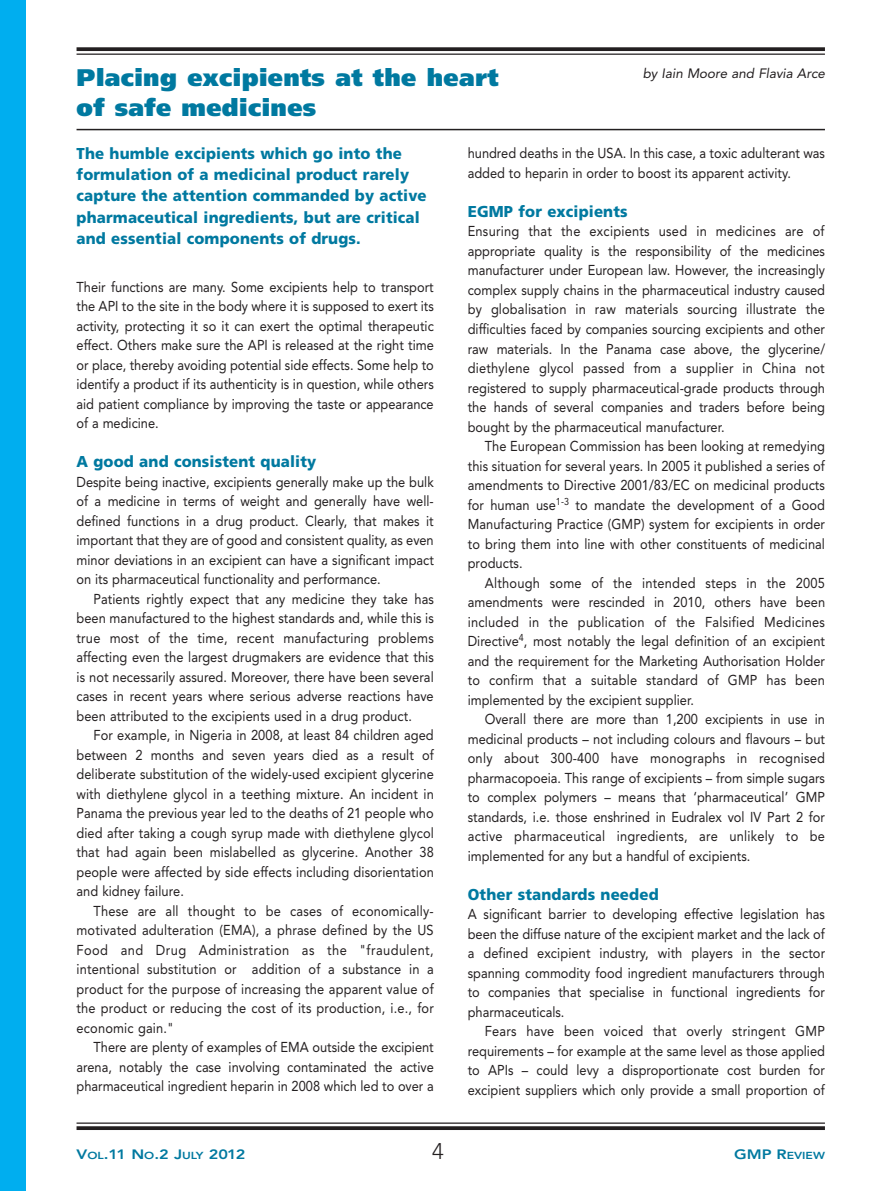
<style>
.page{position:relative;width:893px;height:1191px;background:#fff}
.page>*{position:absolute;margin:0;border:0;box-sizing:border-box;transform-origin:0 0}
.t1{font:900 24px/30px "Frutiger";letter-spacing:.015em;color:#0079a0}
.t2{font:300 22.5px "Avenir";color:#231f20}
.t3{font:900 15.75px/21px "Frutiger";letter-spacing:.01em;color:#0079a0;scale:.95 1}
.t4{font:14.25px/19.5px "Avenir";color:#231f20;text-align:justify;scale:.9 1}
.t5{font:italic 13.5px "Avenir";color:#231f20}
.t6{font:800 13.5px "Avenir";letter-spacing:-.05em;color:#0079a0;scale:1.2 1}
.t7{font:800 10.2px "Avenir";color:#0079a0;scale:1.2 1}
.s1{font-size:10.2px}
.s2{font-size:13.5px}
</style>
<div class="page">
<hr style="left:77px;top:1122px;width:748px;height:1px;background:#231f20">
<svg style="left:77px;top:1126px;width:748px;height:4px;background:#312d2e"></svg>
<svg style="left:77px;top:47px;width:748px;height:4px;background:#322f2f"></svg>
<hr style="left:77px;top:54px;width:748px;height:1px;background:#231f20">
<div style="left:0;top:0;width:26px;height:1191px;background:#00aeef"></div>
<hr style="left:77px;top:129px;width:748px;height:1px;background:#231f20">
<h1 class="t1" style="left:77px;top:65px;width:423px">Placing excipients at the heart of safe medicines</h1>
<p class="t5" style="left:643px;top:68px;width:184px">by Iain Moore and Flavia Arce</p>
<p class="t3" style="left:77px;top:145px;width:370px">The humble excipients which go into the formulation of a medicinal product rarely capture the attention commanded by active pharmaceutical ingredients, but are critical and essential components of drugs.</p>
<p class="t4" style="left:77px;top:278px;width:399px">Their functions are many. Some excipients help to transport the API to the site in the body where it is supposed to exert its activity, protecting it so it can exert the optimal therapeutic effect. Others make sure the API is released at the right time or place, thereby avoiding potential side effects. Some help to identify a product if its authenticity is in question, while others aid patient compliance by improving the taste or appearance of a medicine.</p>
<p class="t3" style="left:77px;top:452px;width:254px">A good and consistent quality</p>
<p class="t4" style="left:77px;top:473px;width:398px">Despite being inactive, excipients generally make up the bulk of a medicine in terms of weight and generally have well&shy;defined functions in a drug product. Clearly, that makes it important that they are of good and consistent quality, as even minor deviations in an excipient can have a significant impact on its pharmaceutical functionality and performance.</p>
<p class="t4" style="left:77px;top:590px;width:399px;text-indent:17px">Patients rightly expect that any medicine they take has been manufactured to the highest standards and, while this is true most of the time, recent manufacturing problems affecting even the largest drugmakers are evidence that this is not necessarily assured. Moreover, there have been several cases in recent years where serious adverse reactions have been attributed to the excipients used in a drug product.</p>
<p class="t4" style="left:77px;top:726px;width:398px;text-indent:17px">For example, in Nigeria in 2008, at least 84 children aged between 2 months and seven years died as a result of deliberate substitution of the widely-used excipient glycerine with diethylene glycol in a teething mixture. An incident in Panama the previous year led to the deaths of 21 people who died after taking a cough syrup made with diethylene glycol that had again been mislabelled as glycerine. Another 38 people were affected by side effects including disorientation and kidney failure.</p>
<p class="t4" style="left:77px;top:902px;width:399px;text-indent:17px">These are all thought to be cases of economically&shy;motivated adulteration (EMA), a phrase defined by the US Food and Drug Administration as the "fraudulent, intentional substitution or addition of a substance in a product for the purpose of increasing the apparent value of the product or reducing the cost of its production, i.e., for economic gain."</p>
<p class="t4" style="left:77px;top:1038px;width:399px;text-indent:17px">There are plenty of examples of EMA outside the excipient arena, notably the case involving contaminated the active pharmaceutical ingredient heparin in 2008 which led to over a</p>
<p class="t4" style="left:468px;top:145px;width:398px">hundred deaths in the USA. In this case, a toxic adulterant was added to heparin in order to boost its apparent activity.</p>
<p class="t3" style="left:468px;top:202px;width:170px">EGMP for excipients</p>
<p class="t4" style="left:468px;top:223px;width:399px">Ensuring that the excipients used in medicines are of appropriate quality is the responsibility of the medicines manufacturer under European law. However, the increasingly complex supply chains in the pharmaceutical industry caused by globalisation in raw materials sourcing illustrate the difficulties faced by companies sourcing excipients and other raw materials. In the Panama case above, the glycerine/ diethylene glycol passed from a supplier in China not registered to supply pharmaceutical-grade products through the hands of several companies and traders before being bought by the pharmaceutical manufacturer.</p>
<p class="t4" style="left:468px;top:437px;width:398px;text-indent:17px">The European Commission has been looking at remedying this situation for several years. In 2005 it published a series of amendments to Directive 2001/83/EC on medicinal products for human use<sup>1-3</sup> to mandate the development of a Good Manufacturing Practice (GMP) system for excipients in order to bring them into line with other constituents of medicinal products.</p>
<p class="t4" style="left:468px;top:574px;width:399px;text-indent:17px">Although some of the intended steps in the 2005 amendments were rescinded in 2010, others have been included in the publication of the Falsified Medicines Directive<sup>4</sup>, most notably the legal definition of an excipient and the requirement for the Marketing Authorisation Holder to confirm that a suitable standard of GMP has been implemented by the excipient supplier.</p>
<p class="t4" style="left:468px;top:710px;width:399px;text-indent:17px">Overall there are more than 1,200 excipients in use in medicinal products – not including colours and flavours – but only about 300-400 have monographs in recognised pharmacopoeia. This range of excipients – from simple sugars to complex polymers – means that ‘pharmaceutical’ GMP standards, i.e. those enshrined in Eudralex vol IV Part 2 for active pharmaceutical ingredients, are unlikely to be implemented for any but a handful of excipients.</p>
<p class="t3" style="left:468px;top:885px;width:202px">Other standards needed</p>
<p class="t4" style="left:468px;top:905px;width:399px">A significant barrier to developing effective legislation has been the diffuse nature of the excipient market and the lack of a defined excipient industry, with players in the sector spanning commodity food ingredient manufacturers through to companies that specialise in functional ingredients for pharmaceuticals.</p>
<p class="t4" style="left:468px;top:1022px;width:399px;text-indent:17px">Fears have been voiced that overly stringent GMP requirements – for example at the same level as those applied to APIs – could levy a disproportionate cost burden for excipient suppliers which only provide a small proportion of</p>
<p class="t6" style="left:77px;top:1148px;width:142px">V<span class="s1">OL</span>.11 N<span class="s1">O</span>.2 J<span class="s1">ULY</span> 2012</p>
<h2 class="t2" style="left:432px;top:1141px;width:13px">4</h2>
<p class="t7" style="left:734px;top:1150px;width:77px"><span class="s2">GMP R</span>EVIEW</p>
</div>
